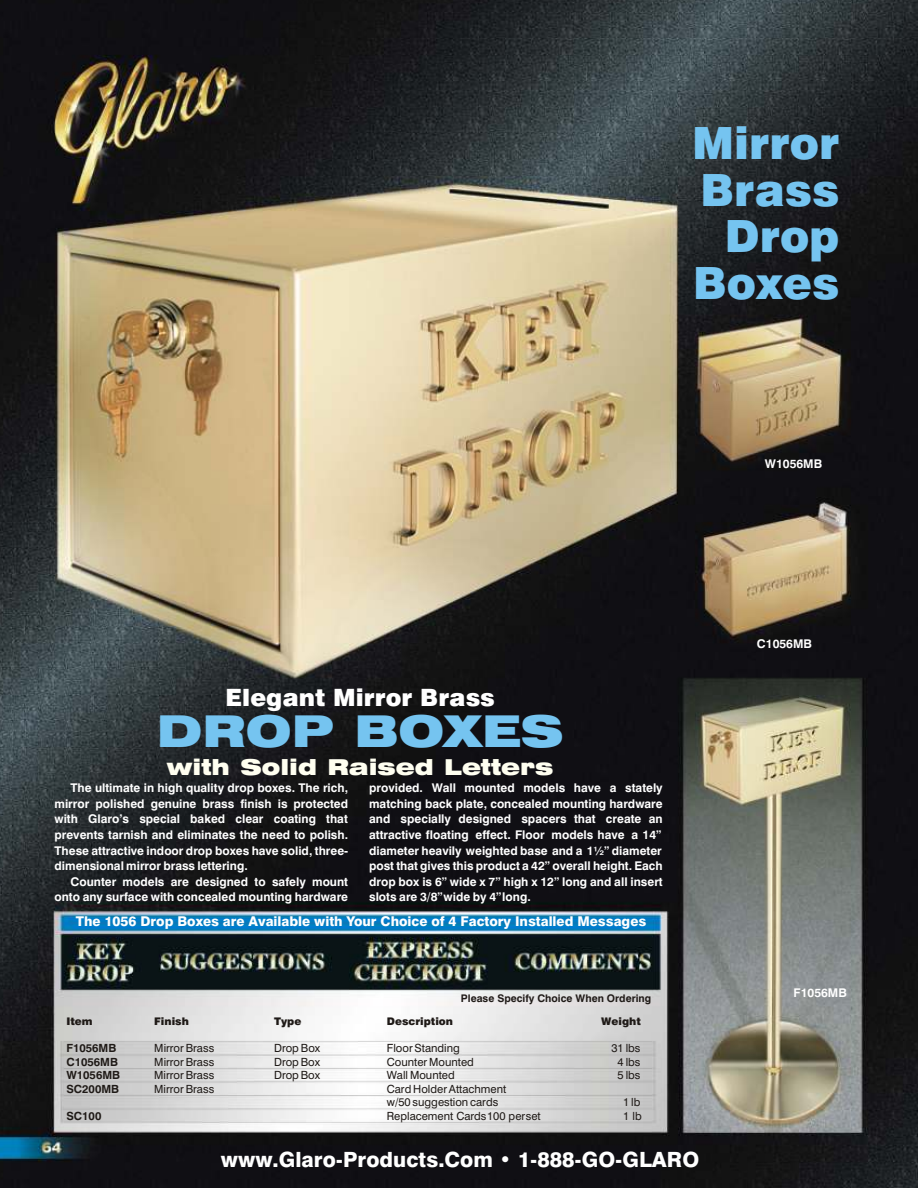
<style>
.page{position:relative;width:918px;height:1188px;background:#fff}
.page>*{position:absolute;margin:0;border:0;box-sizing:border-box;transform-origin:0 0}
.t1{font:44.4px/47px "Swis 721 Blk BT";color:#75c4f0;text-align:right}
.t2{font:43.8px "Swis 721 Blk Ex BT";color:#75c4f0}
.t3{font:23.85px "Swis 721 Blk BT";color:#fff}
.t4{font:21.9px "Swis 721 Blk Ex BT";color:#fffff0}
.t5{font:21px "Swis 721 Hv BT";color:#fff}
.t6{font:13.5px "Swis 721 Hv BT";color:#fff}
.t7{font:700 12px "Swis 721 BT";color:#fff}
.t8{font:11.25px/13.5px "Swis 721 BT";color:#1f1a17}
.t9{font:700 11.25px "Swis 721 BT";color:#1f1a17}
.t10{font:700 10.5px "Swis 721 BT";color:#1f1a17}
.t11{font:10.5px "Swis 721 Blk BT";color:#1f1a17}
</style>
<div class="page">
<img style="left:0;top:0;width:918px;height:1188px">
<h1 class="t1" style="left:692px;top:124px;width:149px">Mirror<br>Brass<br>Drop<br>Boxes</h1>
<p class="t7" style="left:765px;top:459px;width:59px">W1056MB</p>
<h3 class="t3" style="left:226px;top:687px;width:271px">Elegant Mirror Brass</h3>
<h2 class="t2" style="left:157px;top:714px;width:408px">DROP BOXES</h2>
<h3 class="t4" style="left:167px;top:758px;width:388px">with Solid Raised Letters</h3>
<p class="t7" style="left:70px;top:783px;width:279px">The ultimate in high quality drop boxes. The rich,</p>
<p class="t7" style="left:369px;top:783px;width:295px">provided. Wall mounted models have a stately</p>
<p class="t7" style="left:55px;top:798px;width:295px">mirror polished genuine brass finish is protected</p>
<p class="t7" style="left:369px;top:798px;width:295px">matching back plate, concealed mounting hardware</p>
<p class="t7" style="left:55px;top:814px;width:295px">with Glaro’s special baked clear coating that</p>
<p class="t7" style="left:369px;top:814px;width:295px">and specially designed spacers that create an</p>
<p class="t7" style="left:55px;top:830px;width:295px">prevents tarnish and eliminates the need to polish.</p>
<p class="t7" style="left:369px;top:830px;width:294px">attractive floating effect. Floor models have a 14”</p>
<p class="t7" style="left:55px;top:845px;width:295px">These attractive indoor drop boxes have solid, three-</p>
<p class="t7" style="left:369px;top:845px;width:294px">diameter heavily weighted base and a 1½” diameter</p>
<p class="t7" style="left:55px;top:861px;width:195px">dimensional mirror brass lettering.</p>
<p class="t7" style="left:369px;top:861px;width:295px">post that gives this product a 42” overall height. Each</p>
<p class="t7" style="left:70px;top:877px;width:279px">Counter models are designed to safely mount</p>
<p class="t7" style="left:369px;top:877px;width:295px">drop box is 6” wide x 7” high x 12” long and all insert</p>
<p class="t7" style="left:55px;top:892px;width:295px">onto any surface with concealed mounting hardware</p>
<p class="t7" style="left:369px;top:892px;width:163px">slots are 3/8” wide by 4” long.</p>
<p class="t6" style="left:76px;top:916px;width:572px">The 1056 Drop Boxes are Available with Your Choice of 4 Factory Installed Messages</p>
<p class="t10" style="left:461px;top:994px;width:192px">Please Specify Choice When Ordering</p>
<p class="t11" style="left:66px;top:1017px;width:28px">Item</p>
<p class="t11" style="left:154px;top:1017px;width:36px">Finish</p>
<p class="t11" style="left:274px;top:1017px;width:29px">Type</p>
<p class="t11" style="left:387px;top:1017px;width:68px">Description</p>
<p class="t11" style="left:601px;top:1017px;width:41px">Weight</p>
<p class="t9" style="left:66px;top:1044px;width:52px">F1056MB</p>
<p class="t8" style="left:154px;top:1042px;width:61px">Mirror Brass</p>
<p class="t8" style="left:274px;top:1042px;width:48px">Drop Box</p>
<p class="t8" style="left:387px;top:1042px;width:75px">Floor Standing</p>
<p class="t8" style="left:611px;top:1042px;width:31px">31 lbs</p>
<p class="t9" style="left:66px;top:1057px;width:53px">C1056MB</p>
<p class="t8" style="left:154px;top:1056px;width:61px">Mirror Brass</p>
<p class="t8" style="left:274px;top:1056px;width:48px">Drop Box</p>
<p class="t8" style="left:387px;top:1056px;width:89px">Counter Mounted</p>
<p class="t8" style="left:618px;top:1056px;width:24px">4 lbs</p>
<p class="t9" style="left:66px;top:1071px;width:55px">W1056MB</p>
<p class="t8" style="left:154px;top:1069px;width:61px">Mirror Brass</p>
<p class="t8" style="left:274px;top:1069px;width:48px">Drop Box</p>
<p class="t8" style="left:387px;top:1069px;width:69px">Wall Mounted</p>
<p class="t8" style="left:618px;top:1069px;width:24px">5 lbs</p>
<p class="t9" style="left:66px;top:1084px;width:54px">SC200MB</p>
<p class="t8" style="left:154px;top:1083px;width:61px">Mirror Brass</p>
<p class="t8" style="left:387px;top:1083px;width:121px">Card Holder Attachment w/50 suggestion cards</p>
<p class="t8" style="left:623px;top:1096px;width:19px">1 lb</p>
<p class="t9" style="left:66px;top:1111px;width:37px">SC100</p>
<p class="t8" style="left:387px;top:1110px;width:155px">Replacement Cards 100 per set</p>
<p class="t8" style="left:623px;top:1110px;width:20px">1 lb</p>
<h3 class="t5" style="left:221px;top:1151px;width:480px">www.Glaro-Products.Com • 1-888-GO-GLARO</h3>
<p class="t7" style="left:757px;top:639px;width:57px">C1056MB</p>
<p class="t7" style="left:794px;top:988px;width:55px">F1056MB</p>
</div>
